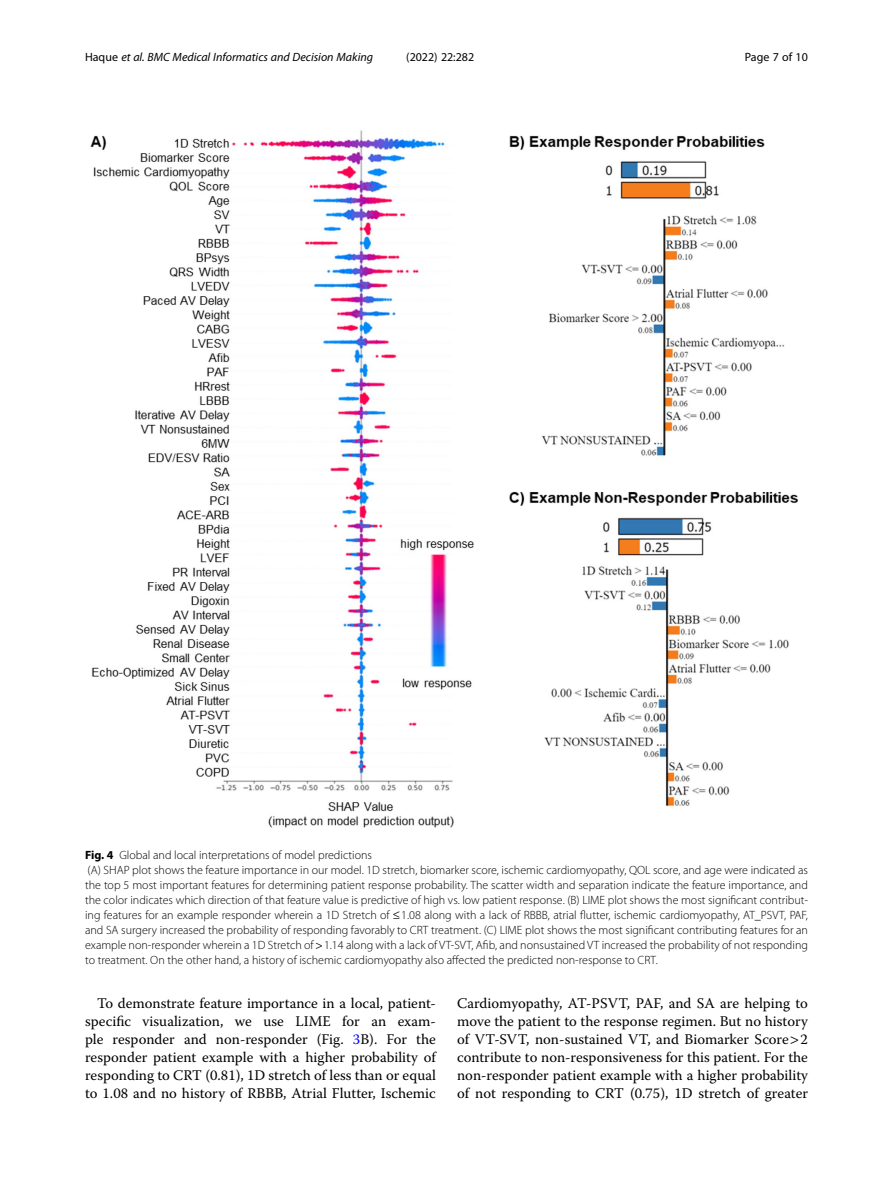
<style>
.page{position:relative;width:893px;height:1191px;background:#fff}
.page>*{position:absolute;margin:0;border:0;box-sizing:border-box;transform-origin:0 0}
.Body_Text_Indent{font:14.7px/18px "Warnock Pro";color:#000;text-align:justify}
.Figure_Caption{font:300 12px/15px "Myriad Pro";color:#000;text-align:justify}
.t1{font:italic 12px "Myriad Pro";color:#000}
.t2{font:12px "Myriad Pro";color:#000}
.s1{font-style:normal}
.s2{font-weight:700}
.s3{color:#00f}
</style>
<div class="page">
<img style="left:90px;top:130px;width:708px;height:698px">
<p class="t1" style="left:85px;top:50px;width:290px"><span class="s1">Haque</span> et al. BMC Medical Informatics and Decision Making</p>
<p class="t2" style="left:406px;top:50px;width:70px">(2022) 22:282</p>
<p class="t2" style="left:745px;top:50px;width:65px">Page 7 of 10</p>
<p class="Figure_Caption" style="left:85px;top:847px;width:288px"><span class="s2">Fig. 4</span> Global and local interpretations of model predictions</p>
<p class="Figure_Caption" style="left:85px;top:862px;width:724px">(A) SHAP plot shows the feature importance in our model. 1D stretch, biomarker score, ischemic cardiomyopathy, QOL score, and age were indicated as the top 5 most important features for determining patient response probability. The scatter width and separation indicate the feature importance, and the color indicates which direction of that feature value is predictive of high vs. low patient response. (B) LIME plot shows the most significant contribut&shy;ing features for an example responder wherein a 1D Stretch of ≤1.08 along with a lack of RBBB, atrial flutter, ischemic cardiomyopathy, AT_PSVT, PAF, and SA surgery increased the probability of responding favorably to CRT treatment. (C) LIME plot shows the most significant contributing features for an example non-responder wherein a 1D Stretch of 1.14 along with a lack of VT-SVT, Afib, and nonsustained VT increased the probability of not responding to treatment. On the other hand, a history of ischemic cardiomyopathy also affected the predicted non-response to CRT.</p>
<p class="Body_Text_Indent" style="left:85px;top:994px;width:352px;text-indent:12px">To demonstrate feature importance in a local, patient&shy;specific visualization, we use LIME for an exam&shy;ple responder and non-responder (Fig. <span class="s3">3</span>B). For the responder patient example with a higher probability of responding to CRT (0.81), 1D stretch of less than or equal to 1.08 and no history of RBBB, Atrial Flutter, Ischemic</p>
<p class="Body_Text_Indent" style="left:457px;top:994px;width:352px">Cardiomyopathy, AT-PSVT, PAF, and SA are helping to move the patient to the response regimen. But no history of VT-SVT, non-sustained VT, and Biomarker Score 2 contribute to non-responsiveness for this patient. For the non-responder patient example with a higher probability of not responding to CRT (0.75), 1D stretch of greater</p>
</div>
